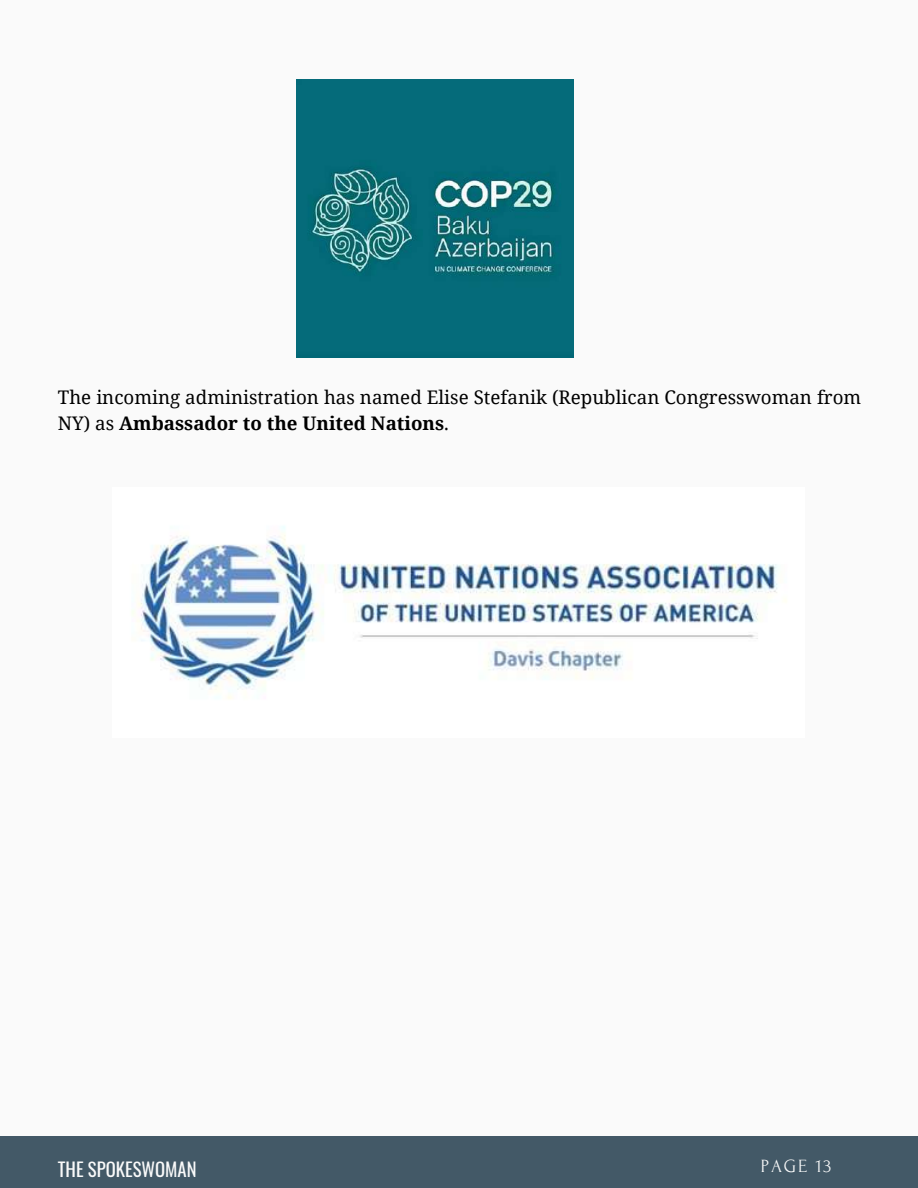
<style>
.page{position:relative;width:918px;height:1188px;background:#fafafa}
.page>*{position:absolute;margin:0;border:0;box-sizing:border-box;transform-origin:0 0}
.t1{font:18.75px/25.8px "Noto Serif";color:#000}
.t2{font:18.75px "Oswald";color:#fafafa}
.t3{font:18.6px "Forum";letter-spacing:.1em;color:#fafafa}
.s1{font-weight:700}
</style>
<div class="page">
<div style="left:0;top:1137px;width:918px;height:51px;background:#435967"></div>
<img style="left:138px;top:527px;width:639px;height:171px">
<img style="left:296px;top:80px;width:278px;height:278px">
<p class="t1" style="left:58px;top:384px;width:805px">The incoming administration has named Elise Stefanik (Republican Congresswoman from<br>NY) as <span class="s1">Ambassador to the United Nations</span>.</p>
<p class="t2" style="left:58px;top:1154px;width:140px">THE SPOKESWOMAN</p>
<p class="t3" style="left:761px;top:1157px;width:72px">PAGE 13</p>
</div>
